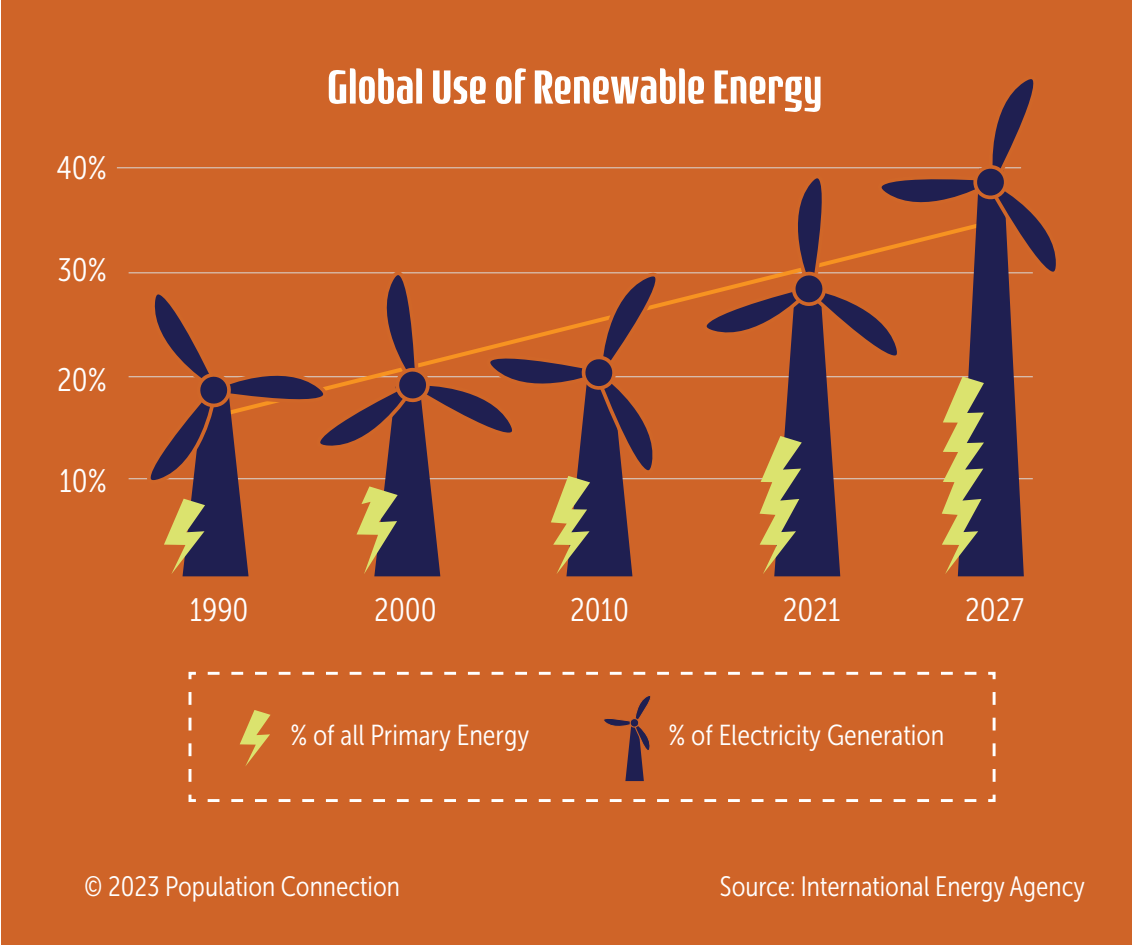
<style>
.page{position:relative;width:1134px;height:945px;background:#fff}
.page>*{position:absolute;margin:0;border:0;box-sizing:border-box;transform-origin:0 0}
.t1{font:500 50.4px "Rogue Sans Cond";color:#fff}
.t2{font:32.55px "Museo Sans Cond 300";color:#fff}
.t3{font:29.05px "Museo Sans Cond 300";color:#fff}
.t4{font:28px "Museo Sans Cond 300";color:#fff}
</style>
<div class="page">
<div style="left:2px;top:0;width:1130px;height:945px;background:#cf6428"></div>
<svg style="left:604px;top:696px;width:47px;height:85px"></svg>
<svg style="left:240px;top:710px;width:31px;height:56px"></svg>
<svg style="left:188px;top:794px;width:788px;height:8px"></svg>
<svg style="left:188px;top:671px;width:8px;height:111px"></svg>
<svg style="left:208px;top:671px;width:788px;height:9px"></svg>
<svg style="left:988px;top:692px;width:8px;height:110px"></svg>
<svg style="left:116px;top:79px;width:940px;height:497px"></svg>
<p class="t2" style="left:56px;top:151px;width:52px">40%</p>
<p class="t2" style="left:57px;top:252px;width:51px">30%</p>
<p class="t2" style="left:57px;top:362px;width:51px">20%</p>
<p class="t2" style="left:59px;top:463px;width:49px">10%</p>
<h1 class="t1" style="left:327px;top:58px;width:497px">Global Use of Renewable Energy</h1>
<p class="t2" style="left:190px;top:592px;width:60px">1990</p>
<p class="t2" style="left:374px;top:592px;width:64px">2000</p>
<p class="t2" style="left:570px;top:592px;width:60px">2010</p>
<p class="t2" style="left:783px;top:592px;width:59px">2021</p>
<p class="t2" style="left:965px;top:592px;width:60px">2027</p>
<p class="t3" style="left:290px;top:719px;width:241px">% of all Primary Energy</p>
<p class="t3" style="left:669px;top:719px;width:277px">% of Electricity Generation</p>
<p class="t4" style="left:84px;top:872px;width:317px">© 2023 Population Connection</p>
<p class="t4" style="left:720px;top:872px;width:367px">Source: International Energy Agency</p>
</div>
